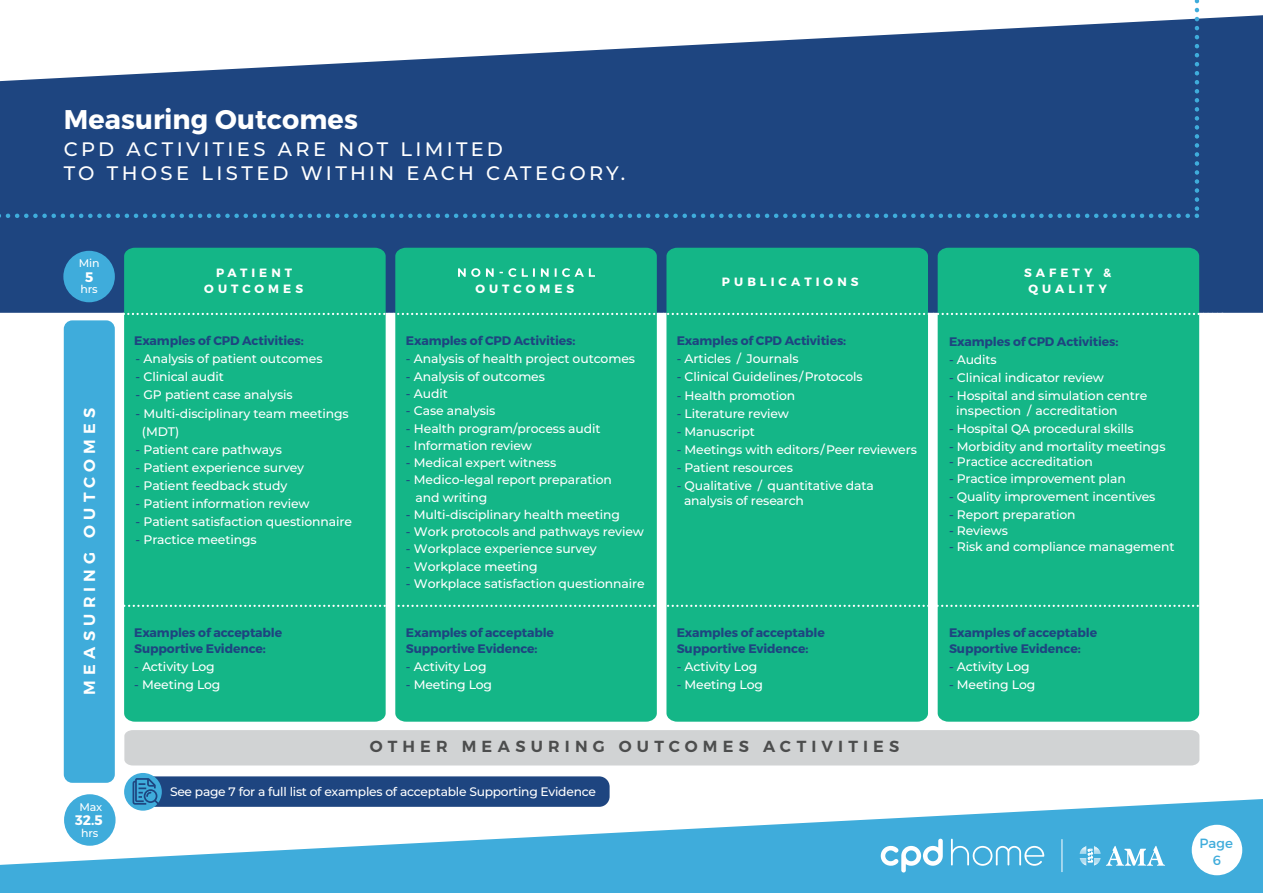
<style>
.page{position:relative;width:1263px;height:893px;background:#fff}
.page>*{position:absolute;margin:0;border:0;box-sizing:border-box;transform-origin:0 0}
.t1{font:700 27px "Montserrat";color:#fff}
.t2{font:500 19.5px/24px "Montserrat";letter-spacing:.17em;color:#fff}
.t3{font:600 16.05px "Montserrat";letter-spacing:.32em;color:#4c4d4d}
.t4{font:600 16.05px "Montserrat";letter-spacing:.32em;color:#fff}
.t5{font:700 13.8px "Montserrat";color:#fff}
.t6{font:13.35px/16.8px "Montserrat";color:#3facdb;text-align:center}
.t7{font:500 12.3px/15.8px "Montserrat";letter-spacing:-.01em;color:#fff}
.t8{font:700 12.3px/15.8px "Montserrat";letter-spacing:-.01em;color:#1e4580}
.t9{font:700 12px/16.5px "Montserrat";letter-spacing:.34em;color:#fff;text-align:center}
.t10{font:500 11.1px "Montserrat";letter-spacing:-.015em;color:#fff}
.s1{color:#1e4580}
</style>
<div class="page">
<div style="left:0;top:15px;width:1263px;height:298px;background:#1e4580"></div>
<div style="left:124px;top:248px;width:262px;height:474px;background:#14b687"></div>
<div style="left:395px;top:248px;width:262px;height:474px;background:#14b687"></div>
<div style="left:666px;top:248px;width:262px;height:474px;background:#14b687"></div>
<div style="left:938px;top:248px;width:261px;height:474px;background:#14b687"></div>
<svg style="left:458px;top:268px;width:137px;height:9px"></svg>
<svg style="left:124px;top:313px;width:1076px;height:2px"></svg>
<svg style="left:124px;top:605px;width:1076px;height:2px;background:#72d3b7"></svg>
<div style="left:64px;top:320px;width:51px;height:463px;background:#3facdb;border-radius:9px"></div>
<div style="left:63px;top:251px;width:52px;height:51px;background:#3facdb;border-radius:50%"></div>
<svg style="left:0;top:0;width:1199px;height:218px"></svg>
<svg style="left:0;top:796px;width:1263px;height:97px;fill:#3facdb"></svg>
<div style="left:1192px;top:825px;width:50px;height:50px;background:#fff;border-radius:50%"></div>
<svg style="left:881px;top:839px;width:62px;height:33px"></svg>
<svg style="left:951px;top:839px;width:93px;height:27px;background:#61bae1"></svg>
<svg style="left:1080px;top:846px;width:85px;height:20px"></svg>
<hr style="left:1062px;top:839px;width:1px;height:33px;background:#fff">
<div style="left:64px;top:794px;width:52px;height:52px;background:#3facdb;border-radius:50%"></div>
<div style="left:124px;top:730px;width:1075px;height:35px;background:#d1d3d4"></div>
<div style="left:135px;top:776px;width:475px;height:31px;background:#1e4580;border-radius:10px"></div>
<div style="left:124px;top:773px;width:38px;height:38px;background:#3facdb;border-radius:50%"></div>
<svg style="left:133px;top:778px;width:27px;height:27px"></svg>
<h1 class="t1" style="left:64px;top:103px;width:296px">Measuring Outcomes</h1>
<h2 class="t2" style="left:64px;top:137px;width:563px">CPD ACTIVITIES ARE NOT LIMITED<br>TO THOSE LISTED WITHIN EACH CATEGORY.</h2>
<p class="t10" style="left:79px;top:256px;width:22px">Min</p>
<p class="t5" style="left:85px;top:268px;width:10px">5</p>
<p class="t10" style="left:81px;top:281px;width:19px">hrs</p>
<h3 class="t4" style="left:79px;top:695px;width:289px;rotate:-90deg">MEASURING OUTCOMES</h3>
<p class="t9" style="left:204px;top:264px;width:100px">PATIENT<br>OUTCOMES</p>
<p class="t8" style="left:134px;top:333px;width:171px">Examples of CPD Activities:</p>
<p class="t7" style="left:136px;top:351px;width:188px"><span class="s1">-</span> Analysis of patient outcomes</p>
<p class="t7" style="left:136px;top:369px;width:90px"><span class="s1">-</span> Clinical audit</p>
<p class="t7" style="left:136px;top:387px;width:159px"><span class="s1">-</span> GP patient case analysis</p>
<p class="t7" style="left:142px;top:404px;width:208px;line-height:18px;text-indent:-6px"><span class="s1">-</span> Multi-disciplinary team meetings (MDT)</p>
<p class="t7" style="left:136px;top:441px;width:148px"><span class="s1">-</span> Patient care pathways</p>
<p class="t7" style="left:136px;top:459px;width:170px"><span class="s1">-</span> Patient experience survey</p>
<p class="t7" style="left:136px;top:477px;width:153px"><span class="s1">-</span> Patient feedback study</p>
<p class="t7" style="left:136px;top:495px;width:176px"><span class="s1">-</span> Patient information review</p>
<p class="t7" style="left:136px;top:513px;width:218px"><span class="s1">-</span> Patient satisfaction questionnaire</p>
<p class="t7" style="left:136px;top:531px;width:123px"><span class="s1">-</span> Practice meetings</p>
<p class="t8" style="left:134px;top:625px;width:150px">Examples of acceptable<br>Supportive Evidence:</p>
<p class="t7" style="left:134px;top:658px;width:82px"><span class="s1">-</span> Activity Log</p>
<p class="t7" style="left:134px;top:676px;width:88px"><span class="s1">-</span> Meeting Log</p>
<p class="t9" style="left:475px;top:281px;width:100px">OUTCOMES</p>
<p class="t8" style="left:406px;top:333px;width:171px">Examples of CPD Activities:</p>
<p class="t7" style="left:406px;top:351px;width:231px"><span class="s1">-</span> Analysis of health project outcomes</p>
<p class="t7" style="left:406px;top:368px;width:140px"><span class="s1">-</span> Analysis of outcomes</p>
<p class="t7" style="left:406px;top:385px;width:43px"><span class="s1">-</span> Audit</p>
<p class="t7" style="left:406px;top:402px;width:91px"><span class="s1">-</span> Case analysis</p>
<p class="t7" style="left:406px;top:420px;width:196px"><span class="s1">-</span> Health program/process audit</p>
<p class="t7" style="left:406px;top:437px;width:128px"><span class="s1">-</span> Information review</p>
<p class="t7" style="left:406px;top:454px;width:152px"><span class="s1">-</span> Medical expert witness</p>
<p class="t7" style="left:416px;top:471px;width:198px;line-height:17.2px;text-indent:-10px"><span class="s1">-</span> Medico-legal report preparation and writing</p>
<p class="t7" style="left:406px;top:506px;width:215px"><span class="s1">-</span> Multi-disciplinary health meeting</p>
<p class="t7" style="left:406px;top:523px;width:240px"><span class="s1">-</span> Work protocols and pathways review</p>
<p class="t7" style="left:406px;top:540px;width:192px"><span class="s1">-</span> Workplace experience survey</p>
<p class="t7" style="left:406px;top:558px;width:133px"><span class="s1">-</span> Workplace meeting</p>
<p class="t7" style="left:406px;top:575px;width:240px"><span class="s1">-</span> Workplace satisfaction questionnaire</p>
<p class="t8" style="left:406px;top:625px;width:150px">Examples of acceptable<br>Supportive Evidence:</p>
<p class="t7" style="left:406px;top:658px;width:82px"><span class="s1">-</span> Activity Log</p>
<p class="t7" style="left:406px;top:676px;width:88px"><span class="s1">-</span> Meeting Log</p>
<p class="t9" style="left:722px;top:273px;width:138px">PUBLICATIONS</p>
<p class="t8" style="left:677px;top:333px;width:171px">Examples of CPD Activities:</p>
<p class="t7" style="left:677px;top:351px;width:124px"><span class="s1">-</span> Articles / Journals</p>
<p class="t7" style="left:677px;top:369px;width:187px"><span class="s1">-</span> Clinical Guidelines/Protocols</p>
<p class="t7" style="left:677px;top:387px;width:120px"><span class="s1">-</span> Health promotion</p>
<p class="t7" style="left:677px;top:405px;width:114px"><span class="s1">-</span> Literature review</p>
<p class="t7" style="left:677px;top:423px;width:80px"><span class="s1">-</span> Manuscript</p>
<p class="t7" style="left:677px;top:441px;width:242px"><span class="s1">-</span> Meetings with editors/Peer reviewers</p>
<p class="t7" style="left:677px;top:459px;width:118px"><span class="s1">-</span> Patient resources</p>
<p class="t7" style="left:684px;top:477px;width:191px;text-indent:-7px"><span class="s1">-</span> Qualitative / quantitative data analysis of research</p>
<p class="t8" style="left:677px;top:625px;width:150px">Examples of acceptable<br>Supportive Evidence:</p>
<p class="t7" style="left:677px;top:658px;width:82px"><span class="s1">-</span> Activity Log</p>
<p class="t7" style="left:677px;top:676px;width:88px"><span class="s1">-</span> Meeting Log</p>
<p class="t10" style="left:79px;top:799px;width:24px">Max</p>
<p class="t5" style="left:75px;top:812px;width:29px">32.5</p>
<p class="t10" style="left:81px;top:825px;width:19px">hrs</p>
<h3 class="t3" style="left:370px;top:737px;width:531px">OTHER MEASURING OUTCOMES ACTIVITIES</h3>
<p class="t7" style="left:170px;top:783px;width:427px">See page 7 for a full list of examples of acceptable Supporting Evidence</p>
<p class="t9" style="left:1024px;top:264px;width:89px">SAFETY &amp;<br>QUALITY</p>
<p class="t8" style="left:949px;top:333px;width:171px">Examples of CPD Activities:</p>
<p class="t7" style="left:949px;top:351px;width:49px"><span class="s1">-</span> Audits</p>
<p class="t7" style="left:949px;top:369px;width:156px"><span class="s1">-</span> Clinical indicator review</p>
<p class="t7" style="left:956px;top:387px;width:192px;text-indent:-7px"><span class="s1">-</span> Hospital and simulation centre inspection / accreditation</p>
<p class="t7" style="left:949px;top:421px;width:186px"><span class="s1">-</span> Hospital QA procedural skills</p>
<p class="t7" style="left:949px;top:439px;width:218px"><span class="s1">-</span> Morbidity and mortality meetings</p>
<p class="t7" style="left:949px;top:454px;width:145px"><span class="s1">-</span> Practice accreditation</p>
<p class="t7" style="left:949px;top:470px;width:178px"><span class="s1">-</span> Practice improvement plan</p>
<p class="t7" style="left:949px;top:488px;width:208px"><span class="s1">-</span> Quality improvement incentives</p>
<p class="t7" style="left:949px;top:506px;width:128px"><span class="s1">-</span> Report preparation</p>
<p class="t7" style="left:949px;top:523px;width:60px"><span class="s1">-</span> Reviews</p>
<p class="t7" style="left:949px;top:538px;width:227px"><span class="s1">-</span> Risk and compliance management</p>
<p class="t8" style="left:949px;top:625px;width:150px">Examples of acceptable<br>Supportive Evidence:</p>
<p class="t7" style="left:949px;top:658px;width:82px"><span class="s1">-</span> Activity Log</p>
<p class="t7" style="left:949px;top:676px;width:88px"><span class="s1">-</span> Meeting Log</p>
<p class="t6" style="left:1199px;top:835px;width:35px">Page<br>6</p>
</div>
